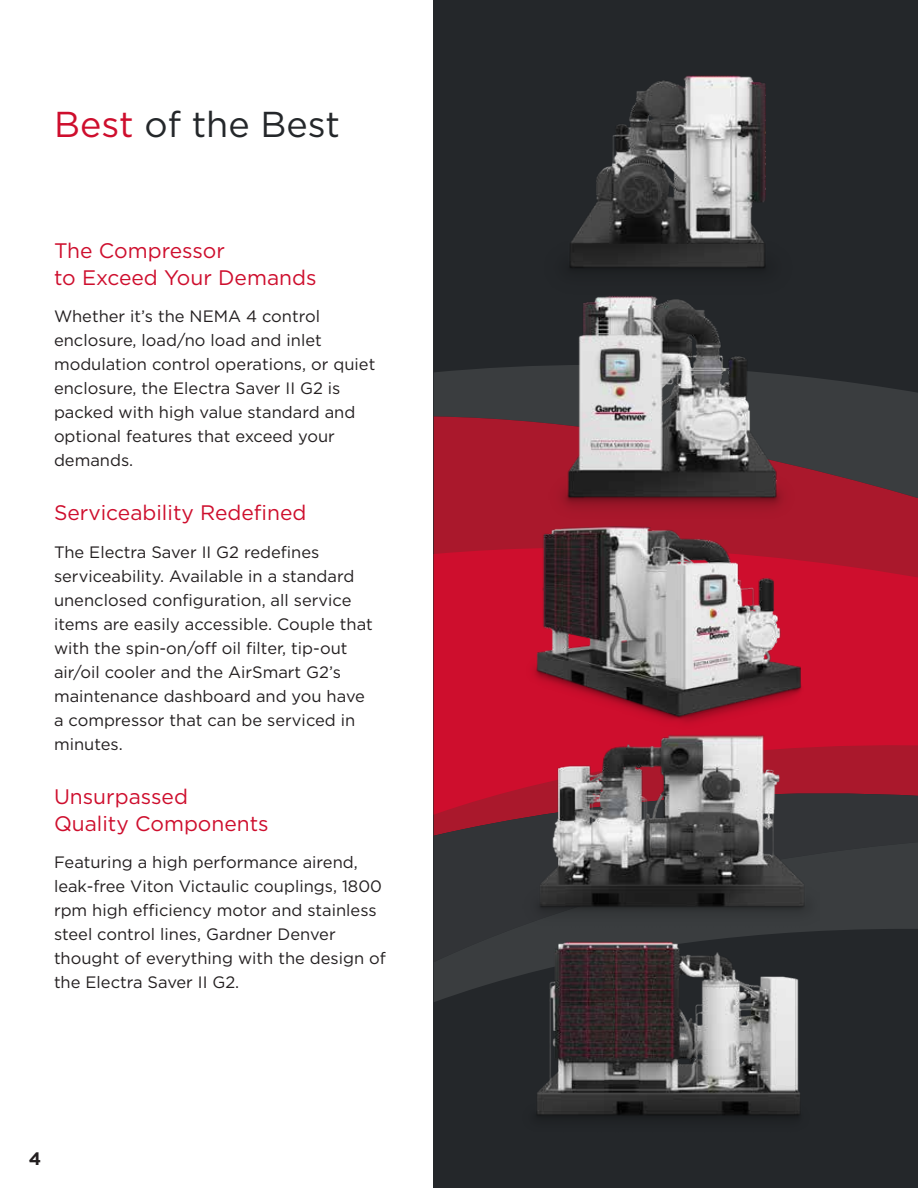
<style>
.page{position:relative;width:918px;height:1188px;background:#fff}
.page>*{position:absolute;margin:0;border:0;box-sizing:border-box;transform-origin:0 0}
.t1{font:36px "Gotham";color:#24272a}
.t2{font:21px/27px "Gotham";color:#ce0e2d}
.t3{font:700 18px "Gotham";color:#231f20}
.t4{font:16.5px/24px "Gotham";color:#231f20}
.s1{color:#ce0e2d}
</style>
<div class="page">
<div style="left:434px;top:0;width:484px;height:1188px;background:#24272a"></div>
<svg style="left:434px;top:366px;width:484px;height:50px;fill:#3a3d3f"></svg>
<svg style="left:434px;top:416px;width:484px;height:124px;background:#892231"></svg>
<svg style="left:434px;top:540px;width:484px;height:226px;background:#c80f2c"></svg>
<svg style="left:434px;top:766px;width:484px;height:68px"></svg>
<svg style="left:434px;top:834px;width:484px;height:168px"></svg>
<img style="left:569px;top:75px;width:197px;height:194px">
<img style="left:548px;top:296px;width:249px;height:225px">
<img style="left:521px;top:523px;width:295px;height:215px">
<img style="left:518px;top:937px;width:301px;height:180px">
<img style="left:523px;top:729px;width:297px;height:199px">
<h1 class="t1" style="left:54px;top:101px;width:287px"><span class="s1">Best</span> of the Best</h1>
<p class="t2" style="left:54px;top:236px;width:264px">The Compressor<br>to Exceed Your Demands</p>
<p class="t4" style="left:54px;top:304px;width:323px">Whether it’s the NEMA 4 control enclosure, load/no load and inlet modulation control operations, or quiet enclosure, the Electra Saver II G2 is packed with high value standard and optional features that exceed your demands.</p>
<p class="t2" style="left:54px;top:499px;width:254px">Serviceability Redefined</p>
<p class="t4" style="left:54px;top:539px;width:320px">The Electra Saver II G2 redefines serviceability. Available in a standard unenclosed configuration, all service items are easily accessible. Couple that with the spin-on/off oil filter, tip-out air/oil cooler and the AirSmart G2’s maintenance dashboard and you have a compressor that can be serviced in minutes.</p>
<p class="t2" style="left:54px;top:782px;width:216px">Unsurpassed<br>Quality Components</p>
<p class="t4" style="left:54px;top:850px;width:333px">Featuring a high performance airend, leak-free Viton Victaulic couplings, 1800 rpm high efficiency motor and stainless steel control lines, Gardner Denver thought of everything with the design of the Electra Saver II G2.</p>
<p class="t3" style="left:29px;top:1147px;width:14px">4</p>
</div>
